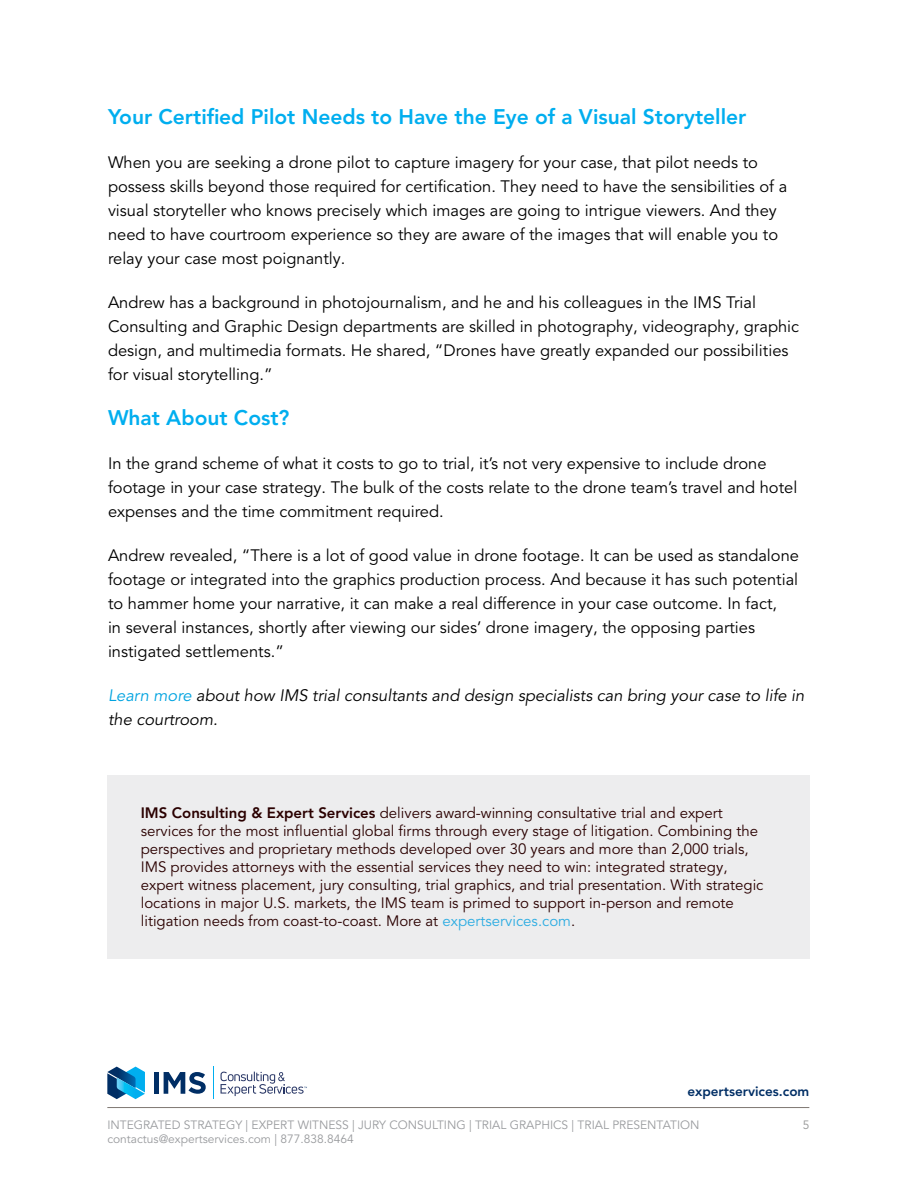
<style>
.page{position:relative;width:918px;height:1188px;background:#fff}
.page>*{position:absolute;margin:0;border:0;box-sizing:border-box;transform-origin:0 0}
.t1{font:800 21px "Avenir LT Pro";color:#00aeef}
.t2{font:16.5px/24px "Avenir LT Pro";color:#000}
.t3{font:italic 16.5px/24px "Avenir LT Pro";color:#000}
.t4{font:15px/18px "Avenir LT Pro";color:#2a0000}
.t5{font:800 13.5px "Avenir LT Pro";color:#002e65}
.t6{font:12px/14.4px "Avenir LT Pro";color:#999b9e}
.t7{font:12px "Avenir LT Pro";color:#969797}
.s1{color:#00a3e0}
.s2{font-weight:800}
.s3{color:#2cace2}
</style>
<div class="page">
<hr style="left:107px;top:1107px;width:702px;height:1px;background:#7e7772">
<hr style="left:213px;top:1067px;width:1px;height:32px;background:#00aeef">
<div style="left:154px;top:1072px;width:5px;height:22px;background:#002e65"></div>
<svg style="left:164px;top:1072px;width:42px;height:22px"></svg>
<svg style="left:107px;top:1067px;width:38px;height:32px"></svg>
<svg style="left:221px;top:1071px;width:86px;height:25px"></svg>
<div style="left:107px;top:775px;width:703px;height:183px;background:#ededee"></div>
<p class="t1" style="left:108px;top:104px;width:640px">Your Certified Pilot Needs to Have the Eye of a Visual Storyteller</p>
<p class="t2" style="left:108px;top:151px;width:681px">When you are seeking a drone pilot to capture imagery for your case, that pilot needs to possess skills beyond those required for certification. They need to have the sensibilities of a visual storyteller who knows precisely which images are going to intrigue viewers. And they need to have courtroom experience so they are aware of the images that will enable you to relay your case most poignantly.</p>
<p class="t2" style="left:108px;top:291px;width:693px">Andrew has a background in photojournalism, and he and his colleagues in the IMS Trial Consulting and Graphic Design departments are skilled in photography, videography, graphic design, and multimedia formats. He shared, “Drones have greatly expanded our possibilities for visual storytelling.”</p>
<p class="t1" style="left:108px;top:405px;width:183px">What About Cost?</p>
<p class="t2" style="left:108px;top:451px;width:691px">In the grand scheme of what it costs to go to trial, it’s not very expensive to include drone footage in your case strategy. The bulk of the costs relate to the drone team’s travel and hotel expenses and the time commitment required.</p>
<p class="t2" style="left:108px;top:544px;width:693px">Andrew revealed, “There is a lot of good value in drone footage. It can be used as standalone footage or integrated into the graphics production process. And because it has such potential to hammer home your narrative, it can make a real difference in your case outcome. In fact,<br>in several instances, shortly after viewing our sides’ drone imagery, the opposing parties instigated settlements.”</p>
<p class="t3" style="left:108px;top:684px;width:698px"><span class="s1">Learn more</span> about how IMS trial consultants and design specialists can bring your case to life in the courtroom.</p>
<p class="t4" style="left:141px;top:804px;width:624px"><span class="s2">IMS Consulting &amp; Expert Services</span> delivers award-winning consultative trial and expert services for the most influential global firms through every stage of litigation. Combining the perspectives and proprietary methods developed over 30 years and more than 2,000 trials, IMS provides attorneys with the essential services they need to win: integrated strategy, expert witness placement, jury consulting, trial graphics, and trial presentation. With strategic locations in major U.S. markets, the IMS team is primed to support in-person and remote litigation needs from coast-to-coast. More at <span class="s3">expertservices.com</span>.</p>
<p class="t5" style="left:687px;top:1084px;width:123px">expertservices.com</p>
<p class="t6" style="left:107px;top:1118px;width:594px">INTEGRATED STRATEGY | EXPERT WITNESS | JURY CONSULTING | TRIAL GRAPHICS | TRIAL PRESENTATION contactus@expertservices.com | 877.838.8464</p>
<p class="t7" style="left:803px;top:1118px;width:8px">5</p>
</div>
